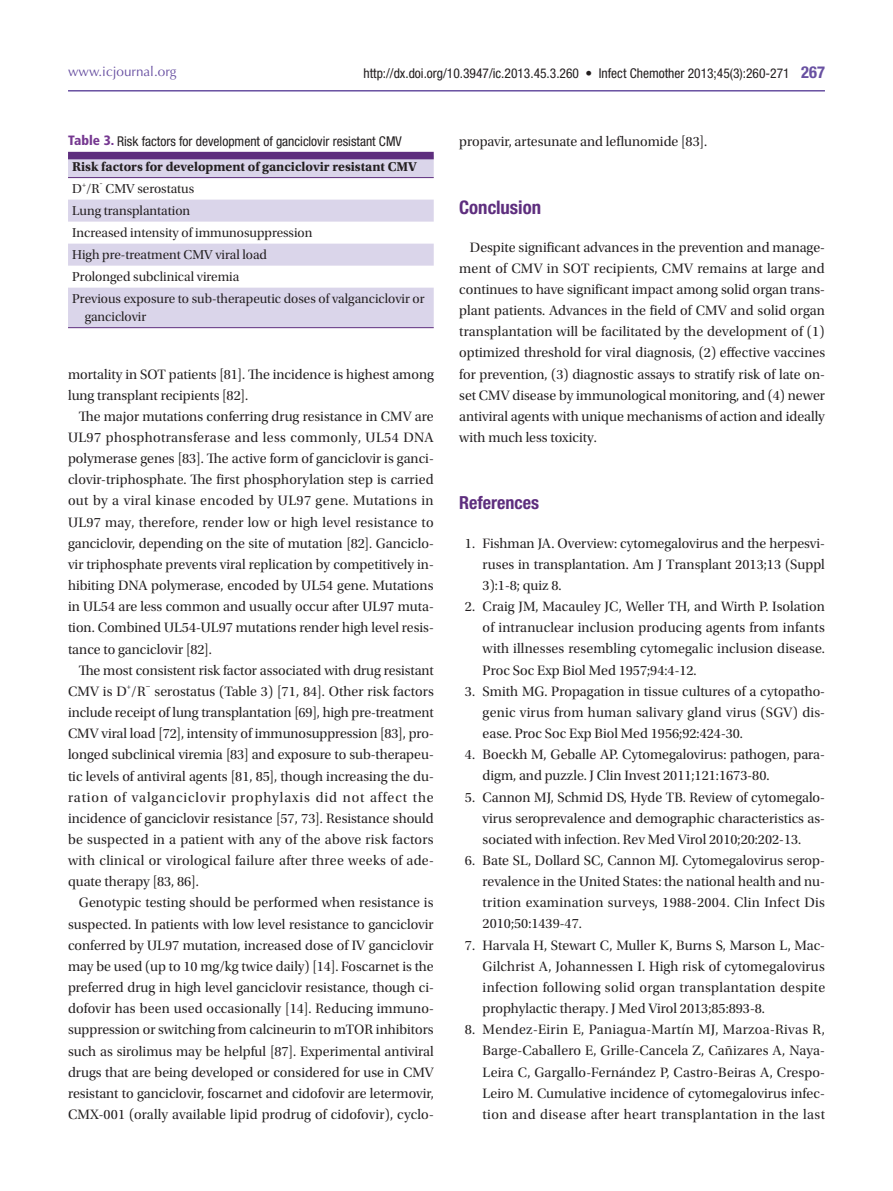
<style>
.page{position:relative;width:893px;height:1191px;background:#fff}
.page>*{position:absolute;margin:0;border:0;box-sizing:border-box;transform-origin:0 0}
.본문_타이틀_1{font:700 condensed 18.75px "Helvetica Neue";color:#5e2e7e}
.t1{font:700 condensed 18px "Helvetica Neue";color:#5e2e7e}
.본문{font:14.25px/21.1px "Utopia Std Subh";color:#231f20;text-align:justify}
.참고문헌{font:14.25px/21.1px "Utopia Std Subh";letter-spacing:.005em;color:#231f20;text-align:justify}
.표_내용{font:13.5px/18px "Utopia Std Subh";color:#231f20}
.표_그림_타이틀{font:condensed 13.5px "Helvetica Neue";color:#231f20}
.표_내용-2{font:700 13.5px "Utopia Std";color:#231f20}
.t2{font:13.5px "Optima LT Std";color:#6850a1}
.본문-2{font:8.25px "Utopia Std Subh";color:#231f20}
.본문-3{font:8.25px "YGO520";color:#231f20}
.표_내용-3{font:7.8px "Utopia Std Subh";color:#231f20}
.표_내용-4{font:7.8px "Malgun Gothic";color:#231f20}
.s1{font-weight:700;font-size:16.5px;color:#6850a1}
.s2{font-family:"Frutiger LT Std";font-weight:900;color:#753790}
</style>
<div class="page">
<hr style="left:68px;top:90px;width:757px;height:2px;background:#6850a1">
<svg style="left:68px;top:159px;width:366px;height:168px;fill:#dad5ea"></svg>
<div style="left:68px;top:152px;width:366px;height:7px;background:#5e2e7e"></div>
<hr style="left:68px;top:177px;width:366px;height:1px;background:#5e2e7e">
<hr style="left:68px;top:327px;width:366px;height:1px;background:#5e2e7e">
<p class="t2" style="left:68px;top:63px;width:110px">www.icjournal.org</p>
<p class="표_그림_타이틀" style="left:363px;top:65px;width:463px">http://dx.doi.org/10.3947/ic.2013.45.3.260 • Infect Chemother 2013;45(3):260-271 <span class="s1">267</span></p>
<p class="표_그림_타이틀" style="left:68px;top:133px;width:335px"><span class="s2">Table 3.</span> Risk factors for development of ganciclovir resistant CMV</p>
<p class="표_내용-2" style="left:72px;top:159px;width:346px">Risk factors for development of ganciclovir resistant CMV</p>
<p class="표_내용" style="left:72px;top:180px;width:123px">D /R CMV serostatus</p>
<p class="표_내용-3" style="left:82px;top:180px;width:5px">+</p>
<p class="표_내용-4" style="left:100px;top:179px;width:5px">-</p>
<p class="표_내용" style="left:72px;top:202px;width:119px">Lung transplantation</p>
<p class="표_내용" style="left:72px;top:224px;width:242px">Increased intensity of immunosuppression</p>
<p class="표_내용" style="left:72px;top:246px;width:196px">High pre-treatment CMV viral load</p>
<p class="표_내용" style="left:72px;top:268px;width:169px">Prolonged subclinical viremia</p>
<p class="표_내용" style="left:85px;top:290px;width:341px;text-indent:-12px">Previous exposure to sub-therapeutic doses of valganciclovir or ganciclovir</p>
<p class="본문" style="left:68px;top:363px;width:367px">mortality in SOT patients [81]. The incidence is highest among lung transplant recipients [82].</p>
<p class="본문" style="left:68px;top:406px;width:367px;text-indent:11px">The major mutations conferring drug resistance in CMV are UL97 phosphotransferase and less commonly, UL54 DNA polymerase genes [83]. The active form of ganciclovir is ganci&shy;clovir-triphosphate. The first phosphorylation step is carried out by a viral kinase encoded by UL97 gene. Mutations in UL97 may, therefore, render low or high level resistance to ganciclovir, depending on the site of mutation [82]. Ganciclo&shy;vir triphosphate prevents viral replication by competitively in&shy;hibiting DNA polymerase, encoded by UL54 gene. Mutations in UL54 are less common and usually occur after UL97 muta&shy;tion. Combined UL54-UL97 mutations render high level resis&shy;tance to ganciclovir [82].</p>
<p class="본문" style="left:68px;top:660px;width:367px;text-indent:11px">The most consistent risk factor associated with drug resistant<br>CMV is D /R</p>
<p class="본문" style="left:68px;top:681px;width:367px;text-indent:86px">serostatus (Table 3) [71, 84]. Other risk factors include receipt of lung transplantation [69], high pre-treatment CMV viral load [72], intensity of immunosuppression [83], pro&shy;longed subclinical viremia [83] and exposure to sub-therapeu&shy;tic levels of antiviral agents [81, 85], though increasing the du&shy;ration of valganciclovir prophylaxis did not affect the incidence of ganciclovir resistance [57, 73]. Resistance should be suspected in a patient with any of the above risk factors with clinical or virological failure after three weeks of ade&shy;quate therapy [83, 86].</p>
<p class="본문" style="left:68px;top:892px;width:367px;text-indent:11px">Genotypic testing should be performed when resistance is suspected. In patients with low level resistance to ganciclovir conferred by UL97 mutation, increased dose of IV ganciclovir may be used (up to 10 mg/kg twice daily) [14]. Foscarnet is the preferred drug in high level ganciclovir resistance, though ci&shy;dofovir has been used occasionally [14]. Reducing immuno&shy;suppression or switching from calcineurin to mTOR inhibitors such as sirolimus may be helpful [87]. Experimental antiviral drugs that are being developed or considered for use in CMV resistant to ganciclovir, foscarnet and cidofovir are letermovir, CMX-001 (orally available lipid prodrug of cidofovir), cyclo-</p>
<p class="본문-2" style="left:127px;top:682px;width:6px">+</p>
<p class="본문-3" style="left:146px;top:682px;width:6px">-</p>
<p class="본문" style="left:459px;top:131px;width:249px">propavir, artesunate and leflunomide [83].</p>
<p class="본문_타이틀_1" style="left:459px;top:196px;width:83px">Conclusion</p>
<p class="본문" style="left:459px;top:237px;width:367px;text-indent:11px">Despite significant advances in the prevention and manage&shy;ment of CMV in SOT recipients, CMV remains at large and continues to have significant impact among solid organ trans&shy;plant patients. Advances in the field of CMV and solid organ transplantation will be facilitated by the development of (1) optimized threshold for viral diagnosis, (2) effective vaccines for prevention, (3) diagnostic assays to stratify risk of late on&shy;set CMV disease by immunological monitoring, and (4) newer antiviral agents with unique mechanisms of action and ideally with much less toxicity.</p>
<p class="t1" style="left:459px;top:492px;width:81px">References</p>
<p class="참고문헌" style="left:483px;top:532px;width:344px;text-indent:-18px">1. Fishman JA. Overview: cytomegalovirus and the herpesvi&shy;ruses in transplantation. Am J Transplant 2013;13 (Suppl 3):1-8; quiz 8.</p>
<p class="참고문헌" style="left:483px;top:596px;width:344px;text-indent:-18px">2. Craig JM, Macauley JC, Weller TH, and Wirth P. Isolation of intranuclear inclusion producing agents from infants with illnesses resembling cytomegalic inclusion disease.<br>Proc Soc Exp Biol Med 1957;94:4-12.</p>
<p class="참고문헌" style="left:483px;top:680px;width:344px;text-indent:-18px">3. Smith MG. Propagation in tissue cultures of a cytopatho&shy;genic virus from human salivary gland virus (SGV) dis&shy;ease. Proc Soc Exp Biol Med 1956;92:424-30.</p>
<p class="참고문헌" style="left:483px;top:744px;width:344px;text-indent:-18px">4. Boeckh M, Geballe AP. Cytomegalovirus: pathogen, para&shy;digm, and puzzle. J Clin Invest 2011;121:1673-80.</p>
<p class="참고문헌" style="left:483px;top:786px;width:344px;text-indent:-18px">5. Cannon MJ, Schmid DS, Hyde TB. Review of cytomegalo&shy;virus seroprevalence and demographic characteristics as&shy;sociated with infection. Rev Med Virol 2010;20:202-13.</p>
<p class="참고문헌" style="left:483px;top:850px;width:344px;text-indent:-18px">6. Bate SL, Dollard SC, Cannon MJ. Cytomegalovirus serop&shy;revalence in the United States: the national health and nu&shy;trition examination surveys, 1988-2004. Clin Infect Dis 2010;50:1439-47.</p>
<p class="참고문헌" style="left:483px;top:934px;width:344px;text-indent:-18px">7. Harvala H, Stewart C, Muller K, Burns S, Marson L, Mac-Gilchrist A, Johannessen I. High risk of cytomegalovirus infection following solid organ transplantation despite prophylactic therapy. J Med Virol 2013;85:893-8.</p>
<p class="참고문헌" style="left:483px;top:1019px;width:344px;text-indent:-18px">8. Mendez-Eirin E, Paniagua-Martín MJ, Marzoa-Rivas R, Barge-Caballero E, Grille-Cancela Z, Cañizares A, Naya-Leira C, Gargallo-Fernández P, Castro-Beiras A, Crespo-Leiro M. Cumulative incidence of cytomegalovirus infec&shy;tion and disease after heart transplantation in the last</p>
</div>
